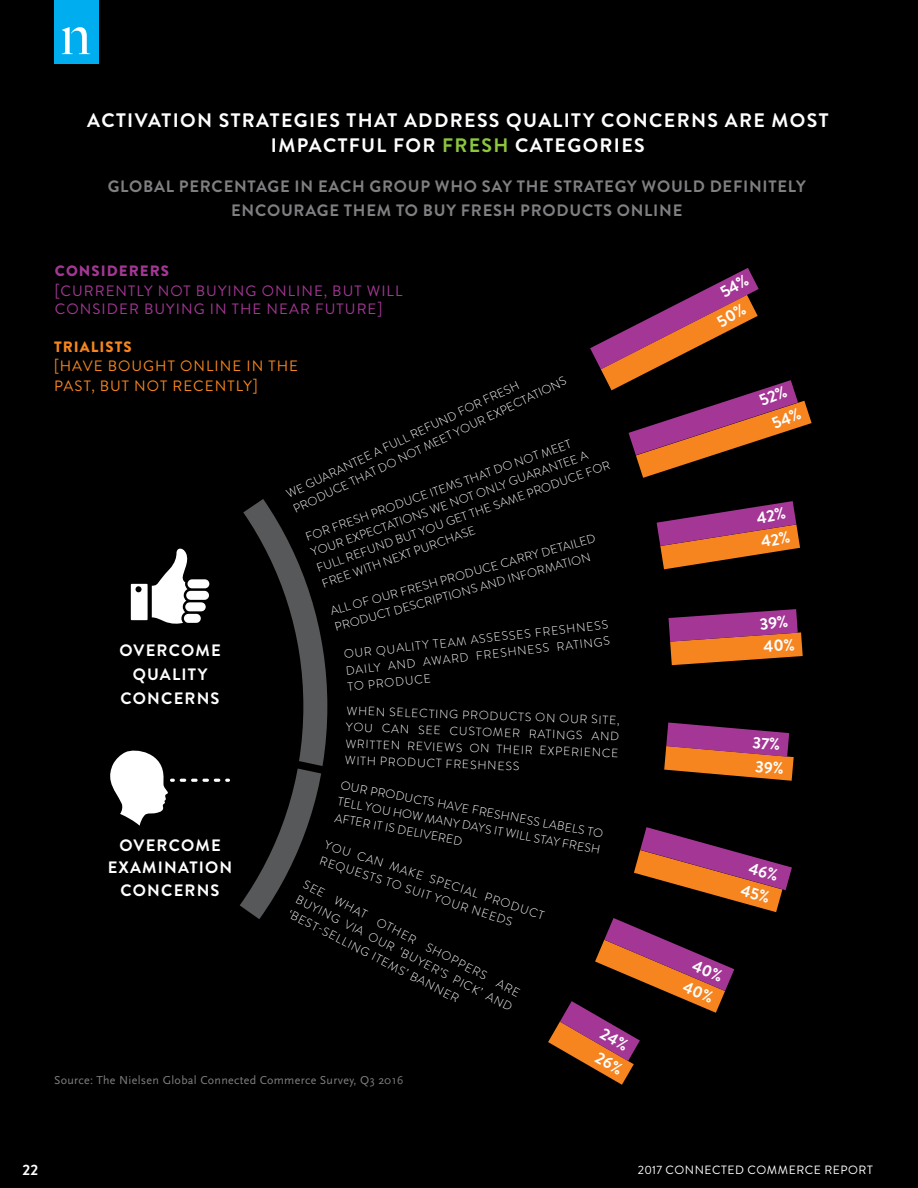
<style>
.page{position:relative;width:918px;height:1188px;background:#fff}
.page>*{position:absolute;margin:0;border:0;box-sizing:border-box;transform-origin:0 0}
.Infographic_title{font:700 19.5px/25.5px "Brandon Grotesque";letter-spacing:.07em;color:#fff;text-align:center}
.Body_copy{font:700 16.5px/24px "Brandon Grotesque";letter-spacing:.045em;color:#808083;text-align:center}
.In-text_pull_quote{font:700 16.5px/24px "Brandon Grotesque";letter-spacing:.07em;color:#fff;text-align:center}
.In-text_pull_quote-2{font:15px/18px "Brandon Grotesque";letter-spacing:.07em;color:#a43795}
.In-text_pull_quote-3{font:15px/19.5px "Brandon Grotesque";letter-spacing:.07em;color:#f6841f}
.In-text_pull_quote-4{font:900 15px "Brandon Grotesque";letter-spacing:.07em;color:#a43795}
.In-text_pull_quote-5{font:900 15px "Brandon Grotesque";letter-spacing:.07em;color:#f6841f}
.t1{font:700 15px "Brandon Grotesque";color:#fff}
.In-text_pull_quote-6{font:300 12px/16.5px "Brandon Grotesque";color:#fff}
.Source{font:12px "Scala Sans OT";letter-spacing:.025em;color:#808083}
.t2{font:12px "Brandon Grotesque";letter-spacing:.045em;color:#fff}
.s1{color:#8bc63e}
</style>
<div class="page">
<div style="left:0;top:1152px;width:918px;height:36px;background:#000"></div>
<div style="left:0;top:0;width:918px;height:1152px;background:#000"></div>
<svg style="left:110px;top:750px;width:106px;height:76px"></svg>
<svg style="left:131px;top:548px;width:78px;height:76px"></svg>
<div style="left:54px;top:0;width:44px;height:63px;background:#00aeef"></div>
<svg style="left:62px;top:27px;width:28px;height:27px"></svg>
<svg style="left:216px;top:499px;width:112px;height:420px"></svg>
<svg style="left:296px;top:761px;width:28px;height:13px"></svg>
<svg style="left:669px;top:609px;width:134px;height:56px"></svg>
<svg style="left:664px;top:723px;width:130px;height:58px"></svg>
<svg style="left:634px;top:827px;width:158px;height:85px"></svg>
<svg style="left:548px;top:918px;width:186px;height:167px"></svg>
<svg style="left:657px;top:501px;width:143px;height:68px"></svg>
<svg style="left:590px;top:268px;width:222px;height:210px"></svg>
<p class="Infographic_title" style="left:87px;top:108px;width:743px">ACTIVATION STRATEGIES THAT ADDRESS QUALITY CONCERNS ARE MOST<br>IMPACTFUL FOR <span class="s1">FRESH</span> CATEGORIES</p>
<p class="Body_copy" style="left:108px;top:174px;width:699px">GLOBAL PERCENTAGE IN EACH GROUP WHO SAY THE STRATEGY WOULD DEFINITELY<br>ENCOURAGE THEM TO BUY FRESH PRODUCTS ONLINE</p>
<p class="In-text_pull_quote-4" style="left:55px;top:260px;width:116px">CONSIDERERS</p>
<p class="In-text_pull_quote-2" style="left:55px;top:282px;width:349px">[CURRENTLY NOT BUYING ONLINE, BUT WILL<br>CONSIDER BUYING IN THE NEAR FUTURE]</p>
<p class="In-text_pull_quote-5" style="left:54px;top:336px;width:79px">TRIALISTS</p>
<p class="In-text_pull_quote-3" style="left:54px;top:357px;width:246px">[HAVE BOUGHT ONLINE IN THE<br>PAST, BUT NOT RECENTLY]</p>
<p class="In-text_pull_quote-6" style="left:284px;top:488px;width:302px;rotate:-26deg">WE GUARANTEE A FULL REFUND FOR FRESH<br>PRODUCE THAT DO NOT MEET YOUR EXPECTATIONS</p>
<p class="In-text_pull_quote-6" style="left:303px;top:531px;width:312px;rotate:-20deg">FOR FRESH PRODUCE ITEMS THAT DO NOT MEET YOUR EXPECTATIONS WE NOT ONLY GUARANTEE A FULL REFUND BUT YOU GET THE SAME PRODUCE FOR FREE WITH NEXT PURCHASE</p>
<p class="In-text_pull_quote-6" style="left:329px;top:605px;width:276px;rotate:-16deg">ALL OF OUR FRESH PRODUCE CARRY DETAILED<br>PRODUCT DESCRIPTIONS AND INFORMATION</p>
<p class="In-text_pull_quote-6" style="left:343px;top:645px;width:267px;line-height:17px;text-align:justify;rotate:-6deg">OUR QUALITY TEAM ASSESSES FRESHNESS DAILY AND AWARD FRESHNESS RATINGS TO PRODUCE</p>
<p class="In-text_pull_quote" style="left:119px;top:639px;width:103px">OVERCOME<br>QUALITY<br>CONCERNS</p>
<p class="In-text_pull_quote-6" style="left:347px;top:702px;width:275px;text-align:justify;rotate:2deg">WHEN SELECTING PRODUCTS ON OUR SITE, YOU CAN SEE CUSTOMER RATINGS AND WRITTEN REVIEWS ON THEIR EXPERIENCE WITH PRODUCT FRESHNESS</p>
<p class="In-text_pull_quote" style="left:108px;top:834px;width:126px;line-height:22.5px">OVERCOME<br>EXAMINATION<br>CONCERNS</p>
<p class="In-text_pull_quote-6" style="left:343px;top:776px;width:268px;text-align:justify;rotate:11deg">OUR PRODUCTS HAVE FRESHNESS LABELS TO TELL YOU HOW MANY DAYS IT WILL STAY FRESH AFTER IT IS DELIVERED</p>
<p class="In-text_pull_quote-6" style="left:328px;top:837px;width:231px;rotate:18deg">YOU CAN MAKE SPECIAL PRODUCT<br>REQUESTS TO SUIT YOUR NEEDS</p>
<p class="In-text_pull_quote-6" style="left:308px;top:876px;width:243px;text-align:justify;rotate:27deg">SEE WHAT OTHER SHOPPERS ARE BUYING VIA OUR ‘BUYER’S PICK’ AND ‘BEST-SELLING ITEMS’ BANNER</p>
<p class="Source" style="left:54px;top:1074px;width:351px">Source: The Nielsen Global Connected Commerce Survey, Q3 2016</p>
<p class="t1" style="left:22px;top:1160px;width:17px">22</p>
<p class="t2" style="left:638px;top:1162px;width:237px">2017 CONNECTED COMMERCE REPORT</p>
</div>
